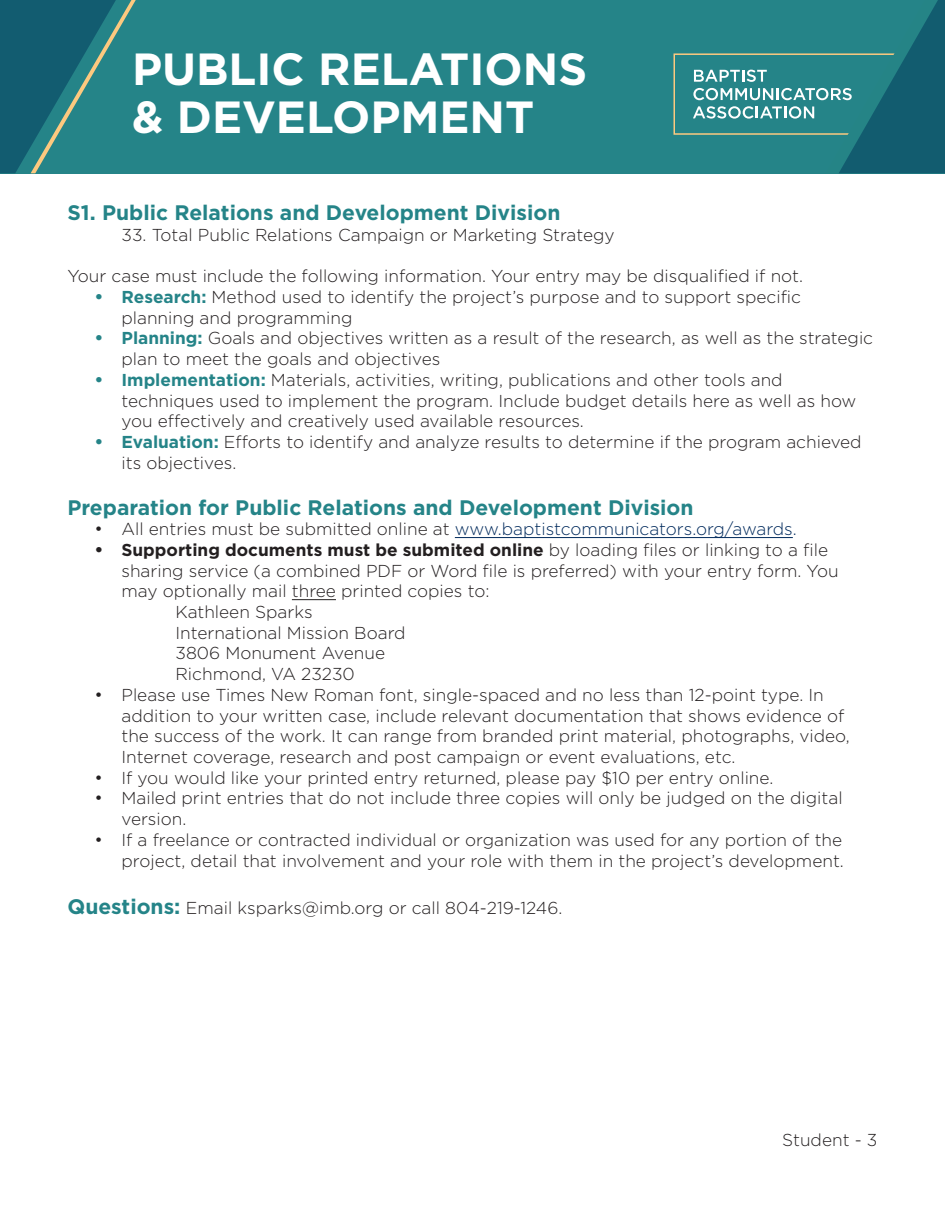
<style>
.page{position:relative;width:945px;height:1215px;background:#fff}
.page>*{position:absolute;margin:0;border:0;box-sizing:border-box;transform-origin:0 0}
.t1{font:700 45px/48px "Gotham";color:#fff}
.t2{font:700 21px "Gotham";color:#258488}
.t3{font:300 17.25px/20.7px "Gotham";color:#231f20}
.t4{font:300 17.25px "Gotham";color:#002a5c}
.s1{font-weight:700;font-size:18px;color:#258488}
.s2{font-weight:700;color:#258488}
.s3{font-size:18px;color:#231f20}
.s4{color:#231f20}
.s5{font-weight:700;font-size:18px}
.s6{font-weight:700}
.s7{font-size:18px}
.s8{font-weight:700;font-size:21px;color:#258488}
</style>
<div class="page">
<div style="left:0;top:0;width:945px;height:173px;background:#258488"></div>
<svg style="left:0;top:0;width:136px;height:173px"></svg>
<svg style="left:693px;top:0;width:252px;height:173px"></svg>
<hr style="left:455px;top:537px;width:338px;height:1px;background:#002a5c">
<hr style="left:292px;top:599px;width:44px;height:1px;background:#231f20">
<p class="t1" style="left:132px;top:44px;width:457px">PUBLIC RELATIONS &amp; DEVELOPMENT</p>
<p class="t2" style="left:68px;top:201px;width:495px">S1. Public Relations and Development Division</p>
<p class="t3" style="left:121px;top:224px;width:495px">33. Total Public Relations Campaign or Marketing Strategy</p>
<p class="t3" style="left:68px;top:266px;width:737px">Your case must include the following information. Your entry may be disqualified if not.</p>
<p class="t3" style="left:122px;top:286px;width:681px;text-indent:-27px"><span class="s1">•</span> <span class="s2">Research:</span> Method used to identify the project’s purpose and to support specific planning and programming</p>
<p class="t3" style="left:122px;top:328px;width:753px;text-indent:-27px"><span class="s1">•</span> <span class="s2">Planning:</span> Goals and objectives written as a result of the research, as well as the strategic plan to meet the goals and objectives</p>
<p class="t3" style="left:122px;top:369px;width:737px;text-indent:-27px"><span class="s1">•</span> <span class="s2">Implementation:</span> Materials, activities, writing, publications and other tools and techniques used to implement the program. Include budget details here as well as how you effectively and creatively used available resources.</p>
<p class="t3" style="left:122px;top:431px;width:742px;text-indent:-27px"><span class="s1">•</span> <span class="s2">Evaluation:</span> Efforts to identify and analyze results to determine if the program achieved its objectives.</p>
<p class="t2" style="left:68px;top:495px;width:628px">Preparation for Public Relations and Development Division</p>
<p class="t4" style="left:94px;top:520px;width:704px"><span class="s3">•</span> <span class="s4">All entries must be submitted online at</span> www.baptistcommunicators.org/awards.</p>
<p class="t3" style="left:122px;top:539px;width:719px;text-indent:-27px"><span class="s5">•</span> <span class="s6">Supporting documents must be submited online</span> by loading files or linking to a file sharing service (a combined PDF or Word file is preferred) with your entry form. You may optionally mail three printed copies to:</p>
<p class="t3" style="left:176px;top:601px;width:139px">Kathleen Sparks</p>
<p class="t3" style="left:176px;top:622px;width:232px">International Mission Board</p>
<p class="t3" style="left:175px;top:643px;width:211px">3806 Monument Avenue<br>Richmond, VA 23230</p>
<p class="t3" style="left:122px;top:684px;width:730px;text-indent:-27px"><span class="s7">•</span> Please use Times New Roman font, single-spaced and no less than 12-point type. In addition to your written case, include relevant documentation that shows evidence of the success of the work. It can range from branded print material, photographs, video, Internet coverage, research and post campaign or event evaluations, etc.</p>
<p class="t3" style="left:94px;top:767px;width:680px"><span class="s7">•</span> If you would like your printed entry returned, please pay $10 per entry online.</p>
<p class="t3" style="left:122px;top:788px;width:723px;text-indent:-27px"><span class="s7">•</span> Mailed print entries that do not include three copies will only be judged on the digital version.</p>
<p class="t3" style="left:94px;top:829px;width:751px;line-height:21.6px;text-align:right"><span class="s7">•</span> If a freelance or contracted individual or organization was used for any portion of the project, detail that involvement and your role with them in the project’s development.</p>
<p class="t3" style="left:68px;top:898px;width:496px"><span class="s8">Questions:</span> Email ksparks@imb.org or call 804-219-1246.</p>
<p class="t3" style="left:782px;top:1130px;width:97px">Student - 3</p>
</div>
